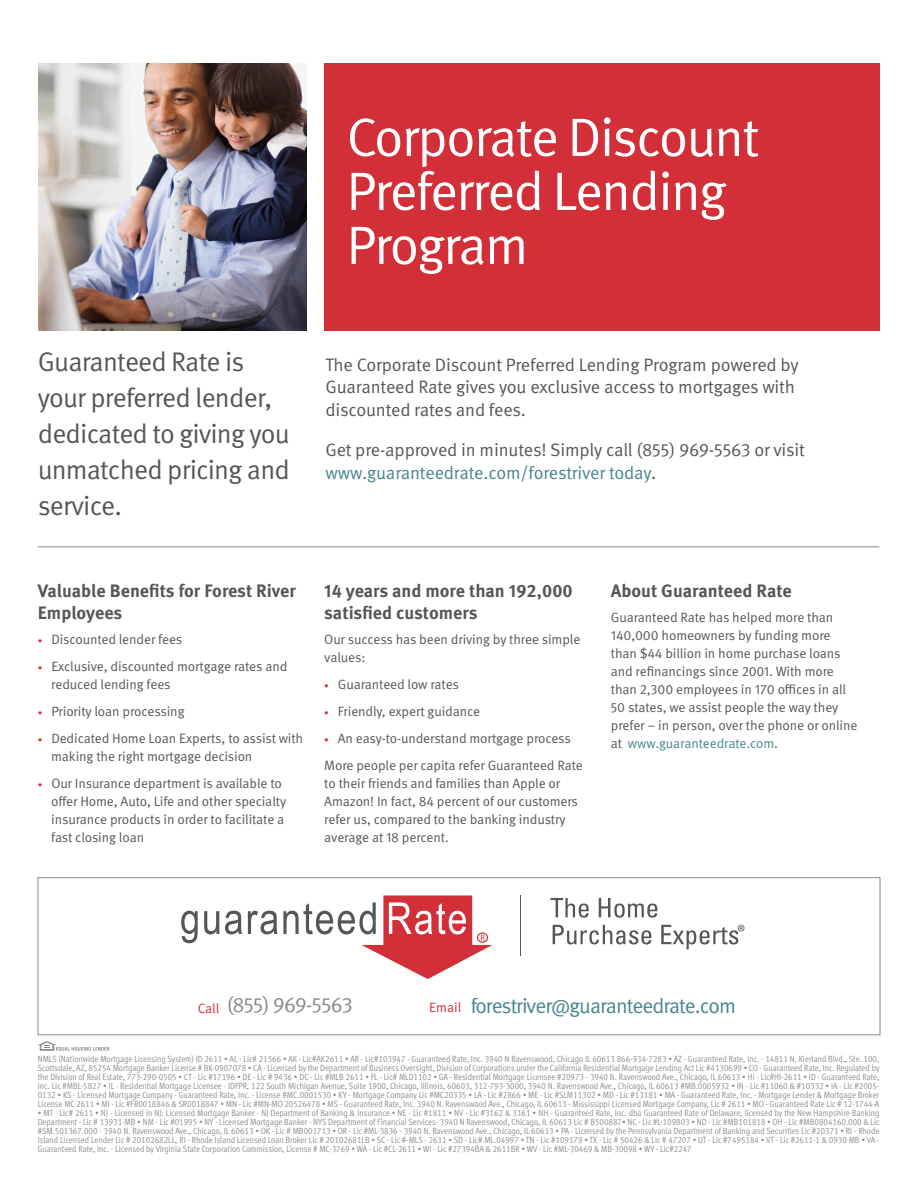
<style>
.page{position:relative;width:918px;height:1188px;background:#fff}
.page>*{position:absolute;margin:0;border:0;box-sizing:border-box;transform-origin:0 0}
.Headline_-_36pt{font:54px/54px "Meta OT Norm";letter-spacing:-.035em;color:#fff}
.Sub_headline_-_18pts{font:27px/36px "Meta OT Norm";letter-spacing:-.03em;color:#545759}
.Contact_Block_-_Cont{font:21px "Meta OT Norm";letter-spacing:-.045em;color:#48858e}
.Contact_Block_-_Cont-2{font:21px "Meta OT Norm";letter-spacing:-.035em;color:#8a8a8e}
.Body_Copy_-_9pt{font:18px/22.5px "Meta OT Norm";letter-spacing:-.01em;color:#545759}
.Sub_Headline_-_12pt{font:700 18px/22.5px "Meta OT";color:#545759}
.Body_Copy_-_9pt-2{font:13.5px/18px "Meta OT Norm";letter-spacing:-.01em;color:#545759}
.t1{font:9px/9px "Meta OT Cond Norm";color:#8a8a8e;text-align:justify}
.s1{color:#48858e}
.s2{font-size:9px;color:#d32f38}
.s3{font-size:13.5px;color:#d32f38}
</style>
<div class="page">
<div style="left:38px;top:878px;width:842px;height:157px;border:1px solid #8a8a8e"></div>
<div style="left:325px;top:63px;width:555px;height:268px;background:#d32f38"></div>
<img style="left:39px;top:63px;width:268px;height:268px">
<svg style="left:38px;top:1041px;width:71px;height:10px"></svg>
<svg style="left:181px;top:911px;width:17px;height:32px"></svg>
<svg style="left:204px;top:911px;width:15px;height:23px"></svg>
<svg style="left:225px;top:911px;width:17px;height:23px"></svg>
<svg style="left:248px;top:896px;width:244px;height:83px"></svg>
<hr style="left:520px;top:896px;width:1px;height:60px;background:#545759">
<svg style="left:551px;top:898px;width:38px;height:20px"></svg>
<svg style="left:599px;top:898px;width:58px;height:20px"></svg>
<svg style="left:553px;top:925px;width:98px;height:19px"></svg>
<svg style="left:661px;top:925px;width:83px;height:24px"></svg>
<hr style="left:38px;top:546px;width:841px;height:1px;background:#8a8a8e">
<p class="Headline_-_36pt" style="left:346px;top:111px;width:415px">Corporate Discount<br>Preferred Lending<br>Program</p>
<p class="Sub_headline_-_18pts" style="left:38px;top:344px;width:254px">Guaranteed Rate is your preferred lender, dedicated to giving you unmatched pricing and service.</p>
<p class="Body_Copy_-_9pt" style="left:325px;top:353px;width:475px">The Corporate Discount Preferred Lending Program powered by<br>Guaranteed Rate gives you exclusive access to mortgages with discounted rates and fees.</p>
<p class="Body_Copy_-_9pt" style="left:325px;top:439px;width:481px">Get pre-approved in minutes! Simply call (855) 969-5563 or visit <span class="s1">www.guaranteedrate.com/forestriver today</span>.</p>
<p class="Sub_Headline_-_12pt" style="left:38px;top:579px;width:260px">Valuable Benefits for Forest River<br>Employees</p>
<p class="Body_Copy_-_9pt-2" style="left:38px;top:631px;width:146px"><span class="s2">•</span> Discounted lender fees</p>
<p class="Body_Copy_-_9pt-2" style="left:51px;top:658px;width:238px;text-indent:-14px"><span class="s2">•</span> Exclusive, discounted mortgage rates and reduced lending fees</p>
<p class="Body_Copy_-_9pt-2" style="left:38px;top:703px;width:148px"><span class="s2">•</span> Priority loan processing</p>
<p class="Body_Copy_-_9pt-2" style="left:51px;top:730px;width:253px;text-indent:-14px"><span class="s2">•</span> Dedicated Home Loan Experts, to assist with making the right mortgage decision</p>
<p class="Body_Copy_-_9pt-2" style="left:51px;top:775px;width:236px;text-indent:-14px"><span class="s2">•</span> Our Insurance department is available to offer Home, Auto, Life and other specialty insurance products in order to facilitate a fast closing loan</p>
<p class="Sub_Headline_-_12pt" style="left:324px;top:579px;width:250px">14 years and more than 192,000 satisfied customers</p>
<p class="Body_Copy_-_9pt-2" style="left:324px;top:631px;width:258px">Our success has been driving by three simple values:</p>
<p class="Body_Copy_-_9pt-2" style="left:324px;top:676px;width:136px"><span class="s2">•</span> Guaranteed low rates</p>
<p class="Body_Copy_-_9pt-2" style="left:324px;top:703px;width:157px"><span class="s2">•</span> Friendly, expert guidance</p>
<p class="Body_Copy_-_9pt-2" style="left:324px;top:730px;width:248px"><span class="s2">•</span> An easy-to-understand mortgage process</p>
<p class="Body_Copy_-_9pt-2" style="left:324px;top:757px;width:260px">More people per capita refer Guaranteed Rate to their friends and families than Apple or Amazon! In fact, 84 percent of our customers refer us, compared to the banking industry average at 18 percent.</p>
<p class="Sub_Headline_-_12pt" style="left:611px;top:579px;width:183px">About Guaranteed Rate</p>
<p class="Body_Copy_-_9pt-2" style="left:611px;top:608px;width:248px">Guaranteed Rate has helped more than 140,000 homeowners by funding more than $44 billion in home purchase loans and refinancings since 2001. With more than 2,300 employees in 170 offices in all 50 states, we assist people the way they prefer – in person, over the phone or online at <span class="s1">www.guaranteedrate.com</span>.</p>
<p class="Contact_Block_-_Cont-2" style="left:198px;top:992px;width:157px"><span class="s3">Call</span> (855) 969-5563</p>
<p class="Contact_Block_-_Cont" style="left:429px;top:993px;width:308px"><span class="s3">Email</span> forestriver@guaranteedrate.com</p>
<p class="t1" style="left:38px;top:1054px;width:843px">NMLS (Nationwide Mortgage Licensing System) ID 2611 • AL - Lic# 21566 • AK - Lic#AK2611 • AR - Lic#103947 - Guaranteed Rate, Inc. 3940 N Ravenswood, Chicago IL 60613 866-934-7283 • AZ - Guaranteed Rate, Inc. - 14811 N. Kierland Blvd., Ste. 100, Scottsdale, AZ, 85254 Mortgage Banker License # BK-0907078 • CA - Licensed by the Department of Business Oversight, Division of Corporations under the California Residential Mortgage Lending Act Lic #4130699 • CO - Guaranteed Rate, Inc. Regulated by the Division of Real Estate, 773-290-0505 • CT - Lic #17196 • DE - Lic # 9436 • DC - Lic #MLB 2611 • FL - Lic# MLD1102 • GA - Residential Mortgage Licensee #20973 - 3940 N. Ravenswood Ave., Chicago, IL 60613 • HI - Lic#HI-2611 • ID - Guaranteed Rate, Inc. Lic #MBL-5827 • IL - Residential Mortgage Licensee - IDFPR, 122 South Michigan Avenue, Suite 1900, Chicago, Illinois, 60603, 312-793-3000, 3940 N. Ravenswood Ave., Chicago, IL 60613 #MB.0005932 • IN - Lic #11060 &amp; #10332 • IA - Lic #2005- 0132 • KS - Licensed Mortgage Company - Guaranteed Rate, Inc. - License #MC.0001530 • KY - Mortgage Company Lic #MC20335 • LA - Lic #2866 • ME - Lic #SLM11302 • MD - Lic #13181 • MA - Guaranteed Rate, Inc. - Mortgage Lender &amp; Mortgage Broker License MC 2611 • MI - Lic #FR0018846 &amp; SR0018847 • MN - Lic #MN-MO 20526478 • MS - Guaranteed Rate, Inc. 3940 N. Ravenswood Ave., Chicago, IL 60613 - Mississippi Licensed Mortgage Company, Lic # 2611 • MO - Guaranteed Rate Lic # 12-1744-A</p>
<p class="t1" style="left:38px;top:1108px;width:843px">• MT - Lic# 2611 • NJ - Licensed in NJ: Licensed Mortgage Banker - NJ Department of Banking &amp; Insurance • NE - Lic #1811 • NV - Lic #3162 &amp; 3161 • NH - Guaranteed Rate, Inc. dba Guaranteed Rate of Delaware, licensed by the New Hampshire Banking Department - Lic # 13931-MB • NM - Lic #01995 • NY - Licensed Mortgage Banker - NYS Department of Financial Services- 3940 N Ravenswood, Chicago, IL 60613 Lic # B500887• NC - Lic #L-109803 • ND - Lic #MB101818 • OH - Lic #MB0804160.000 &amp; Lic #SM.501367.000 - 3940 N. Ravenswood Ave., Chicago, IL 60613 • OK - Lic # MB001713 • OR - Lic #ML-3836 - 3940 N. Ravenswood Ave., Chicago, IL 60613 • PA - Licensed by the Pennsylvania Department of Banking and Securities Lic #20371 • RI - Rhode Island Licensed Lender Lic # 20102682LL, RI - Rhode Island Licensed Loan Broker Lic # 20102681LB • SC - Lic #-MLS - 2611 • SD - Lic# ML.04997 • TN - Lic #109179 • TX - Lic # 50426 &amp; Lic # 47207 • UT - Lic #7495184 • VT - Lic #2611-1 &amp; 0930 MB • VA - Guaranteed Rate, Inc. - Licensed by Virginia State Corporation Commission, License # MC-3769 • WA - Lic #CL-2611 • WI - Lic #27394BA &amp; 2611BR • WV - Lic #ML-30469 &amp; MB-30098 • WY - Lic#2247</p>
</div>
